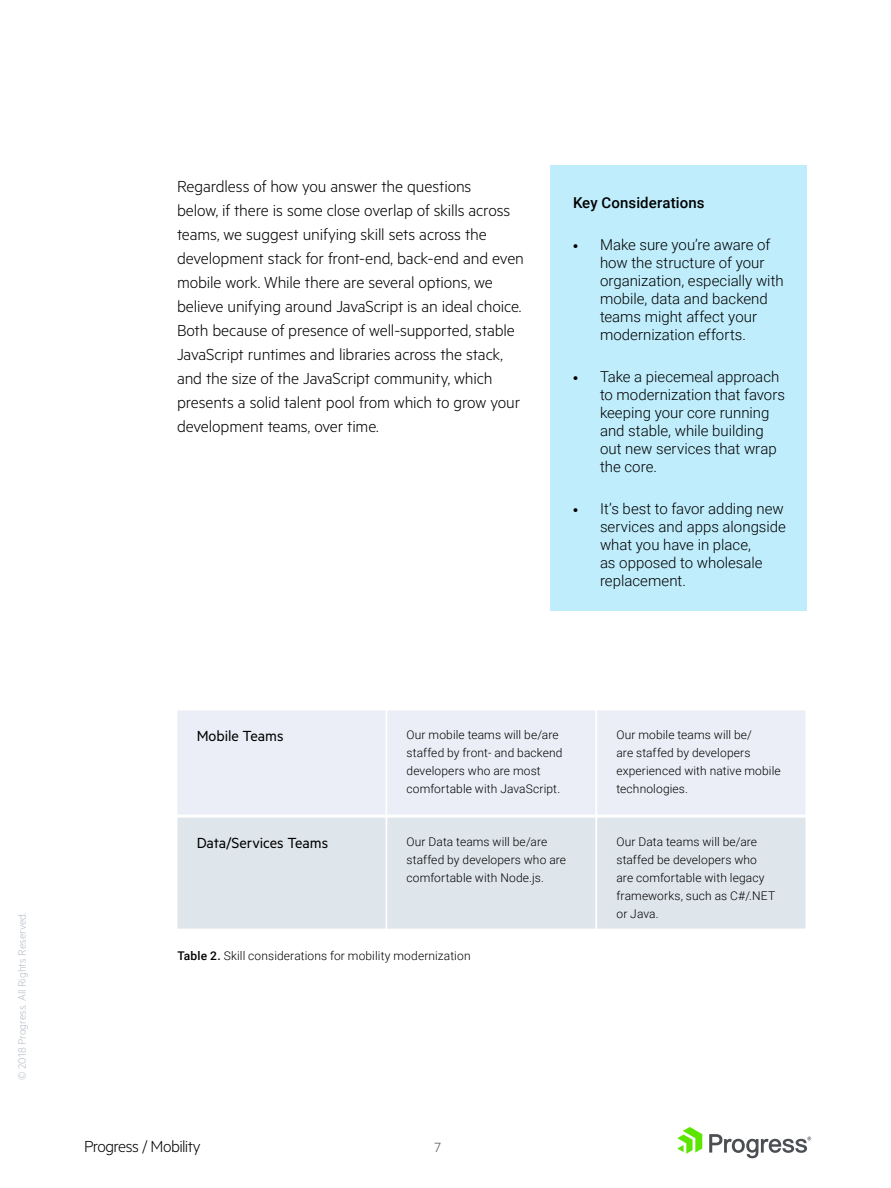
<style>
.page{position:relative;width:891px;height:1188px;background:#fff}
.page>*{position:absolute;margin:0;border:0;box-sizing:border-box;transform-origin:0 0}
.t1{font:300 18px/24px "Metric";letter-spacing:-.01em;color:#000}
.t2{font:300 18px "Metric";letter-spacing:-.03em;color:#000}
.t3{font:16.5px "Metric";letter-spacing:-.005em;color:#000}
.t4{font:300 15px/18px "Roboto";color:#000}
.t5{font:500 15px "Roboto";letter-spacing:.005em;color:#000}
.t6{font:300 15px "Metric";color:#4d4d4d}
.t7{font:300 12px/18px "Roboto";letter-spacing:.01em;color:#000}
.t8{font:300 12px "Metric";color:#b4bdc6}
.s1{font-family:"Metric"}
.s2{font-weight:500}
</style>
<div class="page">
<svg style="left:677px;top:1127px;width:25px;height:27px"></svg>
<svg style="left:709px;top:1134px;width:102px;height:24px"></svg>
<div style="left:551px;top:166px;width:256px;height:445px;background:#bfedfc"></div>
<div style="left:176px;top:709px;width:211px;height:107px;background:#eceef7;border:2px solid #fff"></div>
<div style="left:176px;top:816px;width:211px;height:114px;background:#dfe6eb;border:2px solid #fff"></div>
<div style="left:386px;top:709px;width:211px;height:107px;background:#eceef7;border:2px solid #fff"></div>
<div style="left:386px;top:816px;width:211px;height:114px;background:#dfe6eb;border:2px solid #fff"></div>
<div style="left:596px;top:709px;width:211px;height:107px;background:#eceef7;border:2px solid #fff"></div>
<div style="left:596px;top:816px;width:211px;height:114px;background:#dfe6eb;border:2px solid #fff"></div>
<p class="t8" style="left:15px;top:1080px;width:169px;rotate:-90deg">© 2018 Progress. All Rights Reserved.</p>
<p class="t1" style="left:177px;top:174px;width:348px">Regardless of how you answer the questions<br>below, if there is some close overlap of skills across teams, we suggest unifying skill sets across the development stack for front-end, back-end and even mobile work. While there are several options, we believe unifying around JavaScript is an ideal choice.<br>Both because of presence of well-supported, stable JavaScript runtimes and libraries across the stack, and the size of the JavaScript community, which presents a solid talent pool from which to grow your development teams, over time.</p>
<p class="t5" style="left:573px;top:192px;width:133px">Key Considerations</p>
<p class="t4" style="left:600px;top:235px;width:185px;text-indent:-27px"><span class="s1">•</span> Make sure you’re aware of how the structure of your organization, especially with mobile, data and backend teams might affect your modernization efforts.</p>
<p class="t4" style="left:600px;top:367px;width:187px;text-indent:-27px"><span class="s1">•</span> Take a piecemeal approach to modernization that favors keeping your core running and stable, while building out new services that wrap the core.</p>
<p class="t4" style="left:600px;top:499px;width:187px;text-indent:-27px"><span class="s1">•</span> It’s best to favor adding new services and apps alongside what you have in place,<br>as opposed to wholesale replacement.</p>
<p class="t3" style="left:197px;top:726px;width:88px">Mobile Teams</p>
<p class="t7" style="left:407px;top:725px;width:157px">Our mobile teams will be/are staffed by front- and backend developers who are most comfortable with JavaScript.</p>
<p class="t7" style="left:616px;top:725px;width:166px">Our mobile teams will be/<br>are staffed by developers experienced with native mobile technologies.</p>
<p class="t3" style="left:197px;top:833px;width:133px">Data/Services Teams</p>
<p class="t7" style="left:407px;top:833px;width:161px">Our Data teams will be/are staffed by developers who are comfortable with Node.js.</p>
<p class="t7" style="left:177px;top:946px;width:295px"><span class="s2">Table 2.</span> Skill considerations for mobility modernization</p>
<p class="t7" style="left:616px;top:832px;width:161px">Our Data teams will be/are staffed be developers who are comfortable with legacy frameworks, such as C#/.NET or Java.</p>
<p class="t2" style="left:84px;top:1136px;width:118px">Progress / Mobility</p>
<p class="t6" style="left:435px;top:1139px;width:8px">7</p>
</div>
